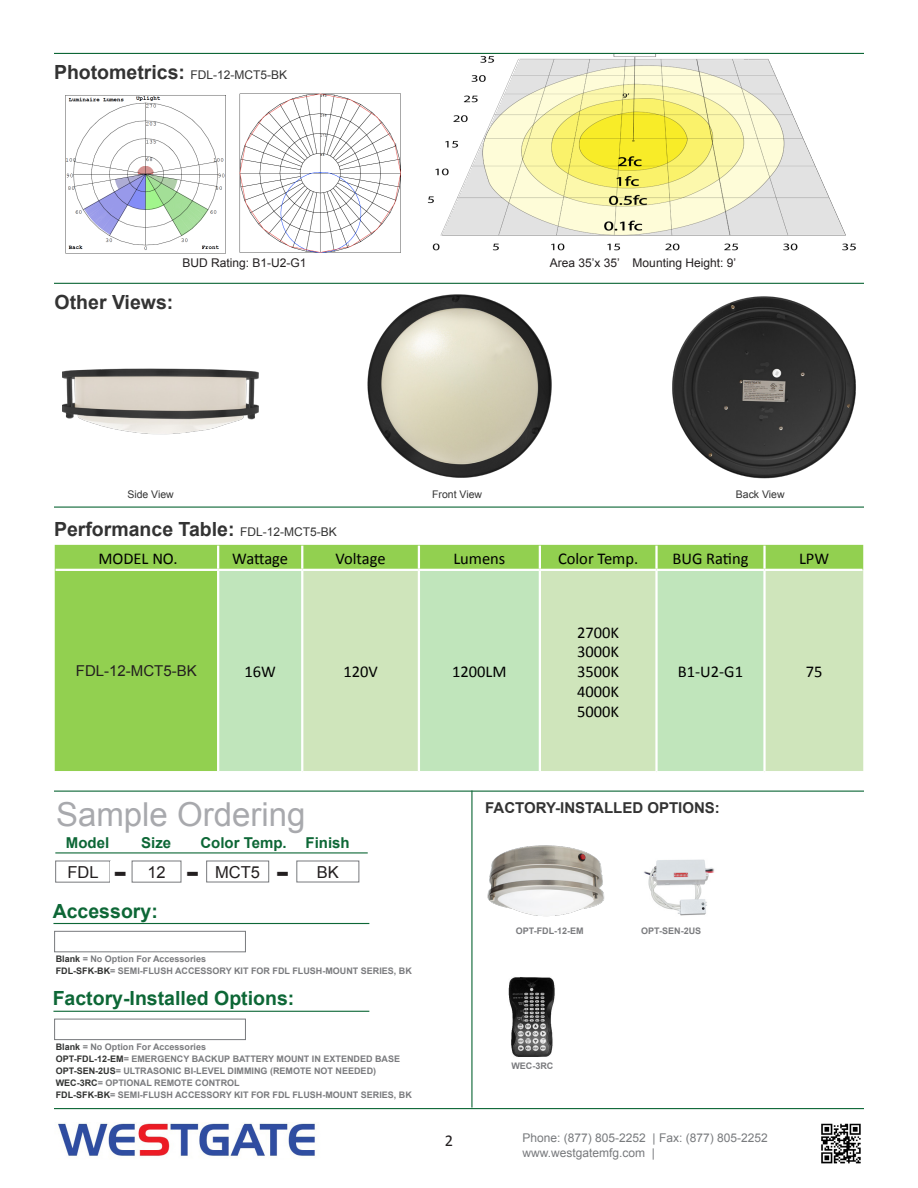
<style>
.page{position:relative;width:918px;height:1188px;background:#fff}
.page>*{position:absolute;margin:0;border:0;box-sizing:border-box;transform-origin:0 0}
.t1{font:33px "Arial";color:#a8a9ad}
.t2{font:700 28.5px "Verdana";color:#231f20}
.t3{font:700 19.5px "Arial";color:#333}
.t4{font:700 19.5px "Arial";color:#0d6736}
.t5{font:16.5px "Calibri";color:#000}
.t6{font:16.5px "Arial";color:#231f20}
.t7{font:16.5px "Calibri";color:#231f20}
.t8{font:700 15px "Arial";color:#0d6736}
.t9{font:700 15px "Arial";color:#333}
.t10{font:15px "Arial";color:#231f20}
.t11{font:12px "Arial";color:#787a7d}
.t12{font:12px "Arial";color:#231f20}
.t13{font:12px "Arial";color:#333}
.t14{font:10.5px "Arial";color:#333}
.t15{font:700 9px "Arial";color:#7a7b7e}
.s1{font-weight:700;font-size:19.5px}
.s2{font-weight:400;font-size:12px}
.s3{color:#323332}
</style>
<div class="page">
<hr style="left:54px;top:507px;width:810px;height:1px;background:#0d6736">
<hr style="left:54px;top:53px;width:810px;height:1px;background:#0d6736">
<hr style="left:54px;top:283px;width:810px;height:1px;background:#0d6736">
<div style="left:55px;top:545px;width:808px;height:226px;background:#92d050"></div>
<div style="left:219px;top:571px;width:82px;height:200px;background:#c0e5bb"></div>
<svg style="left:303px;top:571px;width:560px;height:200px;fill:#cfe5bb"></svg>
<hr style="left:217px;top:546px;width:2px;height:23px;background:#fff">
<hr style="left:301px;top:546px;width:2px;height:23px;background:#fff">
<hr style="left:418px;top:546px;width:2px;height:23px;background:#fff">
<hr style="left:539px;top:546px;width:2px;height:23px;background:#fff">
<hr style="left:655px;top:546px;width:3px;height:23px;background:#fff">
<hr style="left:763px;top:546px;width:3px;height:23px;background:#fff">
<hr style="left:217px;top:571px;width:2px;height:200px;background:#fff">
<hr style="left:301px;top:571px;width:2px;height:200px;background:#fff">
<hr style="left:418px;top:571px;width:2px;height:200px;background:#fff">
<hr style="left:539px;top:571px;width:2px;height:200px;background:#fff">
<hr style="left:655px;top:571px;width:3px;height:200px;background:#fff">
<hr style="left:763px;top:571px;width:3px;height:200px;background:#fff">
<hr style="left:56px;top:569px;width:162px;height:2px;background:#fff">
<hr style="left:218px;top:569px;width:84px;height:2px;background:#fff">
<hr style="left:302px;top:569px;width:117px;height:2px;background:#fff">
<hr style="left:419px;top:569px;width:121px;height:2px;background:#fff">
<hr style="left:540px;top:569px;width:117px;height:2px;background:#fff">
<hr style="left:657px;top:569px;width:108px;height:2px;background:#fff">
<hr style="left:765px;top:569px;width:98px;height:2px;background:#fff">
<hr style="left:54px;top:791px;width:810px;height:1px;background:#0d6736">
<hr style="left:54px;top:1108px;width:810px;height:1px;background:#0d6736">
<hr style="left:471px;top:791px;width:1px;height:317px;background:#0d6736">
<img style="left:65px;top:95px;width:161px;height:159px">
<img style="left:239px;top:93px;width:162px;height:160px">
<img style="left:428px;top:54px;width:428px;height:197px">
<img style="left:58px;top:1123px;width:257px;height:34px">
<img style="left:821px;top:1123px;width:40px;height:41px">
<div style="left:55px;top:861px;width:55px;height:22px;border:1px solid #787a7d"></div>
<div style="left:132px;top:861px;width:49px;height:22px;border:1px solid #787a7d"></div>
<hr style="left:55px;top:852px;width:313px;height:1px;background:#0d6736">
<img style="left:62px;top:368px;width:196px;height:67px">
<img style="left:367px;top:294px;width:185px;height:184px">
<img style="left:672px;top:296px;width:184px;height:183px">
<hr style="left:53px;top:1011px;width:316px;height:1px;background:#0d6736">
<div style="left:54px;top:1019px;width:192px;height:21px;background:#fff;border:1px solid #787a7d"></div>
<hr style="left:53px;top:923px;width:316px;height:1px;background:#0d6736">
<div style="left:54px;top:931px;width:192px;height:21px;background:#fff;border:1px solid #787a7d"></div>
<img style="left:487px;top:845px;width:118px;height:72px">
<img style="left:644px;top:859px;width:70px;height:57px">
<img style="left:508px;top:977px;width:47px;height:80px">
<p class="t13" style="left:54px;top:67px;width:235px"><span class="s1">Photometrics:</span> FDL-12-MCT5-BK</p>
<p class="t3" style="left:55px;top:289px;width:120px">Other Views:</p>
<p class="t12" style="left:182px;top:255px;width:126px">BUD Rating: B1-U2-G1</p>
<p class="t12" style="left:550px;top:255px;width:188px">Area 35’x 35’ Mounting Height: 9’</p>
<p class="t14" style="left:127px;top:487px;width:48px">Side View</p>
<p class="t14" style="left:432px;top:488px;width:51px">Front View</p>
<p class="t14" style="left:736px;top:488px;width:50px">Back View</p>
<p class="t3" style="left:54px;top:516px;width:284px">Performance Table: <span class="s2">FDL-12-MCT5-BK</span></p>
<p class="t5" style="left:98px;top:547px;width:81px">MODEL NO.</p>
<p class="t5" style="left:232px;top:547px;width:57px">Wattage</p>
<p class="t5" style="left:335px;top:547px;width:52px">Voltage</p>
<p class="t5" style="left:453px;top:547px;width:54px">Lumens</p>
<p class="t5" style="left:558px;top:547px;width:82px">Color Temp.</p>
<p class="t5" style="left:672px;top:547px;width:78px">BUG Rating</p>
<p class="t5" style="left:799px;top:547px;width:32px">LPW</p>
<p class="t10" style="left:76px;top:661px;width:122px">FDL-12-MCT5-BK</p>
<p class="t5" style="left:245px;top:660px;width:33px">16W</p>
<p class="t5" style="left:343px;top:660px;width:36px">120V</p>
<p class="t5" style="left:452px;top:660px;width:56px">1200LM</p>
<p class="t5" style="left:577px;top:621px;width:44px">2700K</p>
<p class="t5" style="left:577px;top:640px;width:44px">3000K</p>
<p class="t5" style="left:577px;top:660px;width:44px">3500K</p>
<p class="t5" style="left:577px;top:680px;width:44px">4000K</p>
<p class="t5" style="left:577px;top:700px;width:44px">5000K</p>
<p class="t5" style="left:678px;top:660px;width:67px">B1-U2-G1</p>
<p class="t5" style="left:806px;top:660px;width:18px">75</p>
<p class="t1" style="left:56px;top:793px;width:251px">Sample Ordering</p>
<p class="t6" style="left:68px;top:861px;width:33px">FDL</p>
<p class="t6" style="left:147px;top:861px;width:20px">12</p>
<p class="t6" style="left:215px;top:861px;width:46px">MCT5</p>
<p class="t6" style="left:317px;top:861px;width:24px">BK</p>
<p class="t8" style="left:141px;top:833px;width:32px">Size</p>
<p class="t8" style="left:200px;top:833px;width:88px">Color Temp.</p>
<p class="t8" style="left:306px;top:833px;width:46px">Finish</p>
<p class="t8" style="left:66px;top:833px;width:45px">Model</p>
<p class="t2" style="left:114px;top:854px;width:15px">-</p>
<p class="t2" style="left:186px;top:854px;width:15px">-</p>
<p class="t2" style="left:276px;top:854px;width:15px">-</p>
<p class="t4" style="left:53px;top:898px;width:107px">Accessory:</p>
<p class="t15" style="left:56px;top:953px;width:152px"><span class="s3">Blank</span> = No Option For Accessories</p>
<p class="t15" style="left:56px;top:965px;width:358px"><span class="s3">FDL-SFK-BK</span>= SEMI-FLUSH ACCESSORY KIT FOR FDL FLUSH-MOUNT SERIES, BK</p>
<p class="t4" style="left:53px;top:986px;width:243px">Factory-Installed Options:</p>
<p class="t15" style="left:56px;top:1041px;width:152px"><span class="s3">Blank</span> = No Option For Accessories</p>
<p class="t15" style="left:56px;top:1053px;width:346px"><span class="s3">OPT-FDL-12-EM</span>= EMERGENCY BACKUP BATTERY MOUNT IN EXTENDED BASE</p>
<p class="t15" style="left:56px;top:1065px;width:322px"><span class="s3">OPT-SEN-2US</span>= ULTRASONIC BI-LEVEL DIMMING (REMOTE NOT NEEDED)</p>
<p class="t15" style="left:56px;top:1077px;width:186px"><span class="s3">WEC-3RC</span>= OPTIONAL REMOTE CONTROL</p>
<p class="t15" style="left:56px;top:1089px;width:358px"><span class="s3">FDL-SFK-BK</span>= SEMI-FLUSH ACCESSORY KIT FOR FDL FLUSH-MOUNT SERIES, BK</p>
<p class="t7" style="left:445px;top:1129px;width:10px">2</p>
<p class="t9" style="left:485px;top:798px;width:236px">FACTORY-INSTALLED OPTIONS:</p>
<p class="t15" style="left:516px;top:925px;width:69px">OPT-FDL-12-EM</p>
<p class="t15" style="left:641px;top:925px;width:62px">OPT-SEN-2US</p>
<p class="t15" style="left:511px;top:1060px;width:43px">WEC-3RC</p>
<p class="t11" style="left:522px;top:1130px;width:247px">Phone: (877) 805-2252 | Fax: (877) 805-2252</p>
<p class="t11" style="left:522px;top:1145px;width:134px">www.westgatemfg.com |</p>
</div>
